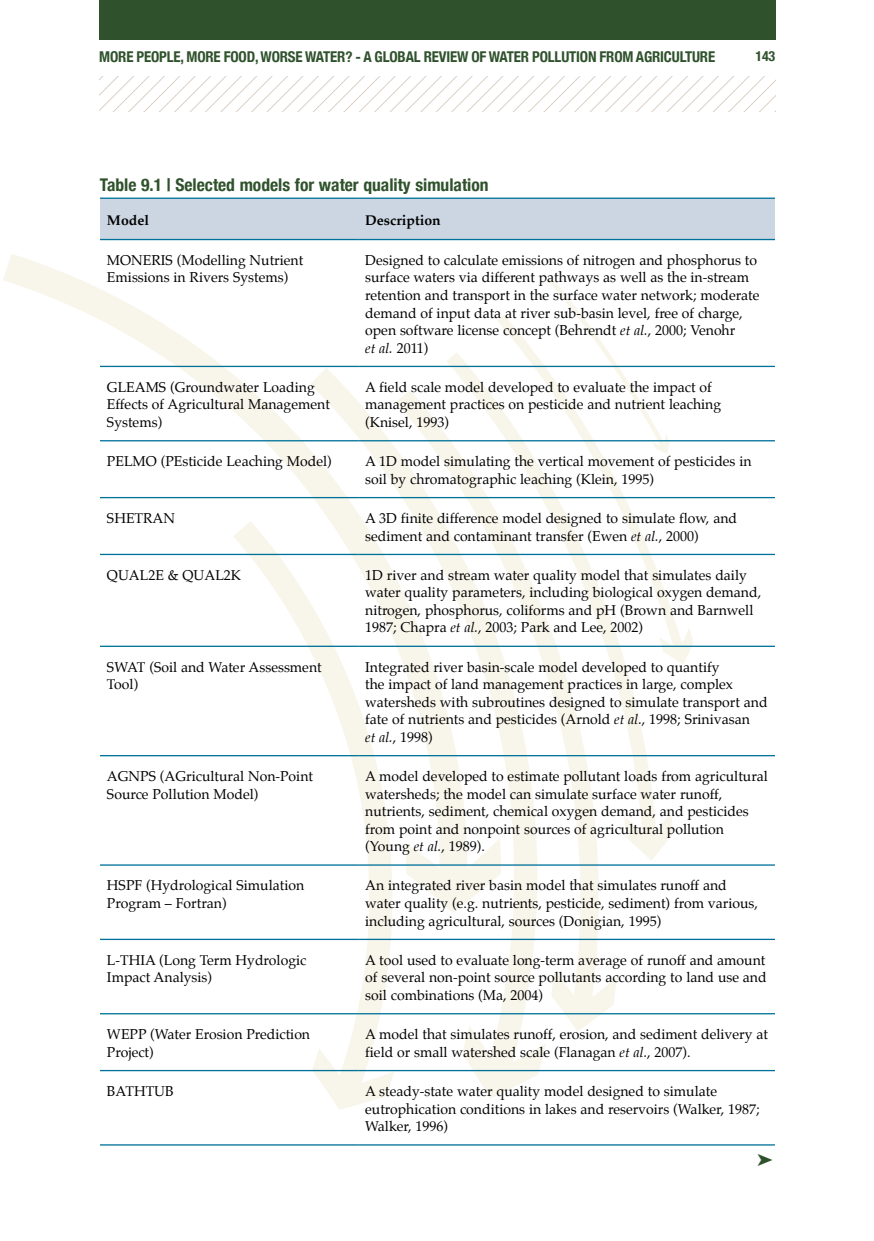
<style>
.page{position:relative;width:874px;height:1241px;background:#fff}
.page>*{position:absolute;margin:0;border:0;box-sizing:border-box;transform-origin:0 0}
.t1{font:700 condensed 17.5px "Helvetica Neue";color:#2f522c}
.t2{font:700 condensed 14.88px "Helvetica Neue";letter-spacing:-.01em;color:#2f522c}
.t3{font:14px/17.5px "Palatino";color:#000}
.t4{font:700 14px "Palatino";color:#000}
.t5{font:700 condensed 14px "Helvetica Neue";color:#2e522c}
.s1{font-style:italic}
</style>
<div class="page">
<div style="left:100px;top:0;width:675px;height:39px;background:#2f522c"></div>
<svg style="left:100px;top:77px;width:675px;height:34px"></svg>
<svg style="left:548px;top:278px;width:33px;height:36px"></svg>
<svg style="left:501px;top:314px;width:192px;height:350px"></svg>
<svg style="left:501px;top:352px;width:171px;height:508px"></svg>
<svg style="left:546px;top:390px;width:75px;height:641px"></svg>
<svg style="left:400px;top:367px;width:146px;height:731px"></svg>
<svg style="left:233px;top:912px;width:167px;height:197px"></svg>
<svg style="left:3px;top:254px;width:498px;height:658px"></svg>
<div style="left:100px;top:199px;width:674px;height:40px;background:#cbd6e2"></div>
<hr style="left:100px;top:239px;width:258px;height:1px;background:#007299">
<hr style="left:358px;top:239px;width:416px;height:1px;background:#007299">
<hr style="left:100px;top:366px;width:258px;height:1px;background:#007299">
<hr style="left:358px;top:366px;width:416px;height:1px;background:#007299">
<hr style="left:100px;top:440px;width:258px;height:1px;background:#007299">
<hr style="left:358px;top:440px;width:416px;height:1px;background:#007299">
<hr style="left:100px;top:497px;width:258px;height:1px;background:#007299">
<hr style="left:358px;top:497px;width:416px;height:1px;background:#007299">
<hr style="left:100px;top:553px;width:258px;height:2px;background:#007299">
<hr style="left:358px;top:553px;width:416px;height:2px;background:#007299">
<hr style="left:100px;top:645px;width:258px;height:2px;background:#007299">
<hr style="left:358px;top:645px;width:416px;height:2px;background:#007299">
<hr style="left:100px;top:755px;width:258px;height:1px;background:#007299">
<hr style="left:358px;top:755px;width:416px;height:1px;background:#007299">
<hr style="left:100px;top:864px;width:258px;height:1px;background:#007299">
<hr style="left:358px;top:864px;width:416px;height:1px;background:#007299">
<hr style="left:100px;top:938px;width:258px;height:1px;background:#007299">
<hr style="left:358px;top:938px;width:416px;height:1px;background:#007299">
<hr style="left:100px;top:1012px;width:258px;height:2px;background:#007299">
<hr style="left:358px;top:1012px;width:416px;height:2px;background:#007299">
<hr style="left:100px;top:1069px;width:258px;height:2px;background:#007299">
<hr style="left:358px;top:1069px;width:416px;height:2px;background:#007299">
<hr style="left:100px;top:1144px;width:258px;height:1px;background:#007299">
<hr style="left:358px;top:1144px;width:416px;height:1px;background:#007299">
<hr style="left:100px;top:197px;width:258px;height:2px;background:#007299">
<hr style="left:358px;top:197px;width:416px;height:2px;background:#007299">
<p class="t2" style="left:99px;top:44px;width:617px">MORE PEOPLE, MORE FOOD, WORSE WATER? - A GLOBAL REVIEW OF WATER POLLUTION FROM AGRICULTURE</p>
<p class="t5" style="left:755px;top:44px;width:21px">143</p>
<p class="t1" style="left:100px;top:170px;width:390px">TABLE 9.1 | SELECTED MODELS FOR WATER QUALITY SIMULATION</p>
<p class="t4" style="left:107px;top:208px;width:43px">Model</p>
<p class="t4" style="left:365px;top:208px;width:77px">Description</p>
<p class="t3" style="left:107px;top:251px;width:198px">MONERIS (Modelling Nutrient<br>Emissions in Rivers Systems)</p>
<p class="t3" style="left:365px;top:251px;width:395px">Designed to calculate emissions of nitrogen and phosphorus to surface waters via different pathways as well as the in-stream retention and transport in the surface water network; moderate demand of input data at river sub-basin level, free of charge, open software license concept (Behrendt <span class="s1">et al.</span>, 2000; Venohr<br><span class="s1">et al.</span> 2011)</p>
<p class="t3" style="left:107px;top:378px;width:224px">GLEAMS (Groundwater Loading<br>Effects of Agricultural Management<br>Systems)</p>
<p class="t3" style="left:365px;top:378px;width:357px">A field scale model developed to evaluate the impact of management practices on pesticide and nutrient leaching (Knisel, 1993)</p>
<p class="t3" style="left:107px;top:452px;width:226px">PELMO (PEsticide Leaching Model)</p>
<p class="t3" style="left:365px;top:452px;width:388px">A 1D model simulating the vertical movement of pesticides in soil by chromatographic leaching (Klein, 1995)</p>
<p class="t3" style="left:107px;top:509px;width:70px">SHETRAN</p>
<p class="t3" style="left:365px;top:509px;width:373px">A 3D finite difference model designed to simulate flow, and sediment and contaminant transfer (Ewen <span class="s1">et al.</span>, 2000)</p>
<p class="t3" style="left:107px;top:566px;width:135px">QUAL2E &amp; QUAL2K</p>
<p class="t3" style="left:365px;top:566px;width:397px">1D river and stream water quality model that simulates daily water quality parameters, including biological oxygen demand, nitrogen, phosphorus, coliforms and pH (Brown and Barnwell 1987; Chapra <span class="s1">et al.</span>, 2003; Park and Lee, 2002)</p>
<p class="t3" style="left:107px;top:658px;width:216px">SWAT (Soil and Water Assessment<br>Tool)</p>
<p class="t3" style="left:365px;top:658px;width:403px">Integrated river basin-scale model developed to quantify<br>the impact of land management practices in large, complex watersheds with subroutines designed to simulate transport and fate of nutrients and pesticides (Arnold <span class="s1">et al.</span>, 1998; Srinivasan<br><span class="s1">et al.</span>, 1998)</p>
<p class="t3" style="left:107px;top:767px;width:207px">AGNPS (AGricultural Non-Point<br>Source Pollution Model)</p>
<p class="t3" style="left:365px;top:767px;width:404px">A model developed to estimate pollutant loads from agricultural watersheds; the model can simulate surface water runoff, nutrients, sediment, chemical oxygen demand, and pesticides from point and nonpoint sources of agricultural pollution (Young <span class="s1">et al.</span>, 1989).</p>
<p class="t3" style="left:107px;top:876px;width:199px">HSPF (Hydrological Simulation<br>Program – Fortran)</p>
<p class="t3" style="left:365px;top:876px;width:394px">An integrated river basin model that simulates runoff and water quality (e.g. nutrients, pesticide, sediment) from various, including agricultural, sources (Donigian, 1995)</p>
<p class="t3" style="left:107px;top:951px;width:201px">L-THIA (Long Term Hydrologic<br>Impact Analysis)</p>
<p class="t3" style="left:365px;top:951px;width:403px;text-align:justify">A tool used to evaluate long-term average of runoff and amount of several non-point source pollutants according to land use and soil combinations (Ma, 2004)</p>
<p class="t3" style="left:107px;top:1025px;width:204px">WEPP (Water Erosion Prediction<br>Project)</p>
<p class="t3" style="left:365px;top:1025px;width:404px">A model that simulates runoff, erosion, and sediment delivery at field or small watershed scale (Flanagan <span class="s1">et al.</span>, 2007).</p>
<p class="t3" style="left:107px;top:1082px;width:68px">BATHTUB</p>
<p class="t3" style="left:365px;top:1082px;width:395px">A steady-state water quality model designed to simulate eutrophication conditions in lakes and reservoirs (Walker, 1987;<br>Walker, 1996)</p>
</div>
